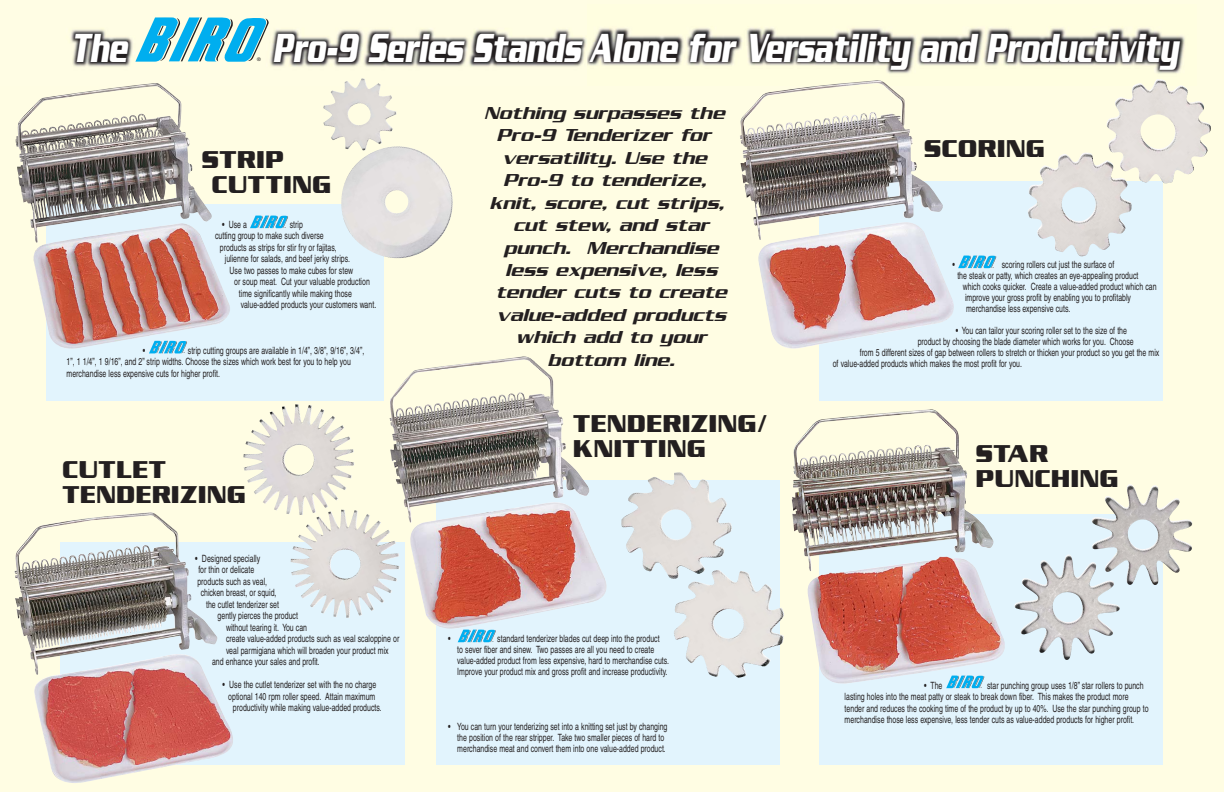
<style>
.page{position:relative;width:1224px;height:792px;background:#fff}
.page>*{position:absolute;margin:0;border:0;box-sizing:border-box;transform-origin:0 0}
.t1{font:italic 700 44px "Serpentine Sans ICG";color:#fff;scale:.6 1}
.t2{font:700 26.4px/25px "Serpentine Sans ICG";color:#231f20;scale:.95 1}
.t3{font:italic 18.7px "Serpentine Sans ICG";color:#231f20;scale:1.07 1}
.t4{font:10px/11.5px "Helvetica";color:#231f20;scale:.7 1}
.t5{font:4.9px "Helvetica";color:#231f20}
.t6{font:1.4px "Helvetica";color:#231f20}
</style>
<div class="page">
<div style="left:0;top:0;width:612px;height:792px;background:#fffde3"></div>
<div style="left:611px;top:0;width:613px;height:792px;background:#fffde3"></div>
<img style="left:586px;top:28px;width:599px;height:46px">
<div style="left:819px;top:514px;width:344px;height:251px;background:#e2f4fd"></div>
<div style="left:819px;top:181px;width:344px;height:219px;background:#e2f4fd"></div>
<div style="left:61px;top:542px;width:344px;height:223px;background:#e2f4fd"></div>
<img style="left:1014px;top:484px;width:179px;height:176px">
<div style="left:436px;top:481px;width:344px;height:284px;background:#e2f4fd"></div>
<div style="left:47px;top:204px;width:337px;height:196px;background:#e2f4fd"></div>
<svg style="left:959px;top:256px;width:37px;height:12px"></svg>
<img style="left:14px;top:512px;width:219px;height:271px">
<img style="left:390px;top:356px;width:218px;height:274px">
<img style="left:792px;top:409px;width:213px;height:275px">
<svg style="left:250px;top:216px;width:38px;height:12px"></svg>
<svg style="left:149px;top:350px;width:35px;height:3px"></svg>
<img style="left:243px;top:404px;width:157px;height:214px">
<svg style="left:458px;top:630px;width:38px;height:12px"></svg>
<img style="left:620px;top:472px;width:164px;height:206px">
<svg style="left:946px;top:676px;width:38px;height:12px"></svg>
<img style="left:71px;top:29px;width:515px;height:38px">
<svg style="left:135px;top:17px;width:134px;height:45px"></svg>
<img style="left:16px;top:83px;width:214px;height:267px">
<img style="left:740px;top:80px;width:219px;height:269px">
<img style="left:323px;top:78px;width:130px;height:181px">
<img style="left:1028px;top:79px;width:183px;height:178px">
<h1 class="t1" style="left:71px;top:30px;width:95px">The</h1>
<p class="t5" style="left:257px;top:58px;width:5px">®</p>
<h1 class="t1" style="left:273px;top:30px;width:1511px">Pro-9 Series Stands Alone for Versatility and Productivity</h1>
<h2 class="t2" style="left:211px;top:149px;width:128px;text-indent:-10px">STRIP<br>CUTTING</h2>
<p class="t4" style="left:222px;top:219px;width:37px">• Use a</p>
<p class="t4" style="left:290px;top:219px;width:20px">strip</p>
<p class="t4" style="left:215px;top:231px;width:157px">cutting group to make such diverse</p>
<p class="t4" style="left:220px;top:242px;width:169px">products as strips for stir fry or fajitas,</p>
<p class="t4" style="left:225px;top:254px;width:180px">julienne for salads, and beef jerky strips.</p>
<p class="t4" style="left:230px;top:265px;width:178px">Use two passes to make cubes for stew</p>
<p class="t4" style="left:234px;top:277px;width:195px">or soup meat. Cut your valuable production</p>
<p class="t4" style="left:239px;top:288px;width:163px">time significantly while making those</p>
<p class="t4" style="left:241px;top:300px;width:195px">value-added products your customers want.</p>
<p class="t6" style="left:285px;top:227px;width:3px">®</p>
<p class="t4" style="left:67px;top:345px;width:427px;text-indent:121px">strip cutting groups are available in 1/4”, 3/8”, 9/16”, 3/4”,<br>1”, 1 1/4”, 1 9/16”, and 2” strip widths. Choose the sizes which work best for you to help you merchandise less expensive cuts for higher profit.</p>
<p class="t4" style="left:143px;top:345px;width:5px">•</p>
<p class="t6" style="left:184px;top:352px;width:3px">®</p>
<h2 class="t2" style="left:62px;top:459px;width:195px">CUTLET<br>TENDERIZING</h2>
<p class="t4" style="left:195px;top:553px;width:94px">• Designed specially</p>
<p class="t4" style="left:199px;top:565px;width:81px">for thin or delicate</p>
<p class="t4" style="left:197px;top:576px;width:101px">products such as veal,</p>
<p class="t4" style="left:201px;top:588px;width:110px">chicken breast, or squid,</p>
<p class="t4" style="left:206px;top:599px;width:106px">the cutlet tenderizer set</p>
<p class="t4" style="left:218px;top:611px;width:116px">gently pierces the product</p>
<p class="t4" style="left:226px;top:622px;width:117px">without tearing it. You can</p>
<p class="t4" style="left:226px;top:634px;width:249px">create value-added products such as veal scaloppine or</p>
<p class="t4" style="left:226px;top:645px;width:234px">veal parmigiana which will broaden your product mix</p>
<p class="t4" style="left:212px;top:657px;width:155px">and enhance your sales and profit.</p>
<p class="t4" style="left:223px;top:680px;width:221px">• Use the cutlet tenderizer set with the no charge</p>
<p class="t4" style="left:228px;top:691px;width:212px">optional 140 rpm roller speed. Attain maximum</p>
<p class="t4" style="left:233px;top:703px;width:214px">productivity while making value-added products.</p>
<h3 class="t3" style="left:484px;top:106px;width:226px">Nothing surpasses the</h3>
<h3 class="t3" style="left:497px;top:128px;width:202px">Pro-9 Tenderizer for</h3>
<h3 class="t3" style="left:502px;top:150px;width:193px">versatility. Use the</h3>
<h3 class="t3" style="left:503px;top:173px;width:192px">Pro-9 to tenderize,</h3>
<h3 class="t3" style="left:489px;top:195px;width:221px">knit, score, cut strips,</h3>
<h3 class="t3" style="left:513px;top:218px;width:185px">cut stew, and star</h3>
<h3 class="t3" style="left:504px;top:240px;width:202px">punch. Merchandise</h3>
<h3 class="t3" style="left:505px;top:263px;width:200px">less expensive, less</h3>
<h3 class="t3" style="left:496px;top:285px;width:218px">tender cuts to create</h3>
<h3 class="t3" style="left:496px;top:308px;width:216px">value-added products</h3>
<h3 class="t3" style="left:516px;top:330px;width:180px">which add to your</h3>
<h3 class="t3" style="left:548px;top:352px;width:120px">bottom line.</h3>
<h2 class="t2" style="left:573px;top:413px;width:207px">TENDERIZING/<br>KNITTING</h2>
<p class="t4" style="left:448px;top:633px;width:5px">•</p>
<p class="t4" style="left:457px;top:634px;width:304px;line-height:11px;text-indent:40px">standard tenderizer blades cut deep into the product<br>to sever fiber and sinew. Two passes are all you need to create value-added product from less expensive, hard to merchandise cuts.<br>Improve your product mix and gross profit and increase productivity.</p>
<p class="t6" style="left:492px;top:641px;width:3px">®</p>
<p class="t4" style="left:457px;top:722px;width:302px;line-height:11px;text-indent:-9px">• You can turn your tenderizing set into a knitting set just by changing the position of the rear stripper. Take two smaller pieces of hard to merchandise meat and convert them into one value-added product.</p>
<h2 class="t2" style="left:924px;top:138px;width:129px">SCORING</h2>
<p class="t4" style="left:953px;top:260px;width:5px">•</p>
<p class="t4" style="left:1002px;top:260px;width:162px">scoring rollers cut just the surface of</p>
<p class="t4" style="left:957px;top:271px;width:260px">the steak or patty, which creates an eye-appealing product</p>
<p class="t4" style="left:963px;top:282px;width:278px">which cooks quicker. Create a value-added product which can</p>
<p class="t4" style="left:965px;top:293px;width:239px">improve your gross profit by enabling you to profitably</p>
<p class="t4" style="left:966px;top:304px;width:150px">merchandise less expensive cuts.</p>
<p class="t4" style="left:956px;top:326px;width:246px">• You can tailor your scoring roller set to the size of the</p>
<p class="t4" style="left:918px;top:337px;width:310px">product by choosing the blade diameter which works for you. Choose</p>
<p class="t4" style="left:860px;top:348px;width:430px">from 5 different sizes of gap between rollers to stretch or thicken your product so you get the mix</p>
<p class="t4" style="left:833px;top:359px;width:272px">of value-added products which makes the most profit for you.</p>
<p class="t6" style="left:993px;top:267px;width:3px">®</p>
<h2 class="t2" style="left:975px;top:443px;width:152px">STAR<br>PUNCHING</h2>
<p class="t4" style="left:845px;top:680px;width:436px;text-indent:142px">star punching group uses 1/8” star rollers to punch lasting holes into the meat patty or steak to break down fiber. This makes the product more tender and reduces the cooking time of the product by up to 40%. Use the star punching group to merchandise those less expensive, less tender cuts as value-added products for higher profit.</p>
<p class="t4" style="left:924px;top:680px;width:28px">• The</p>
<p class="t6" style="left:981px;top:687px;width:3px">®</p>
</div>
